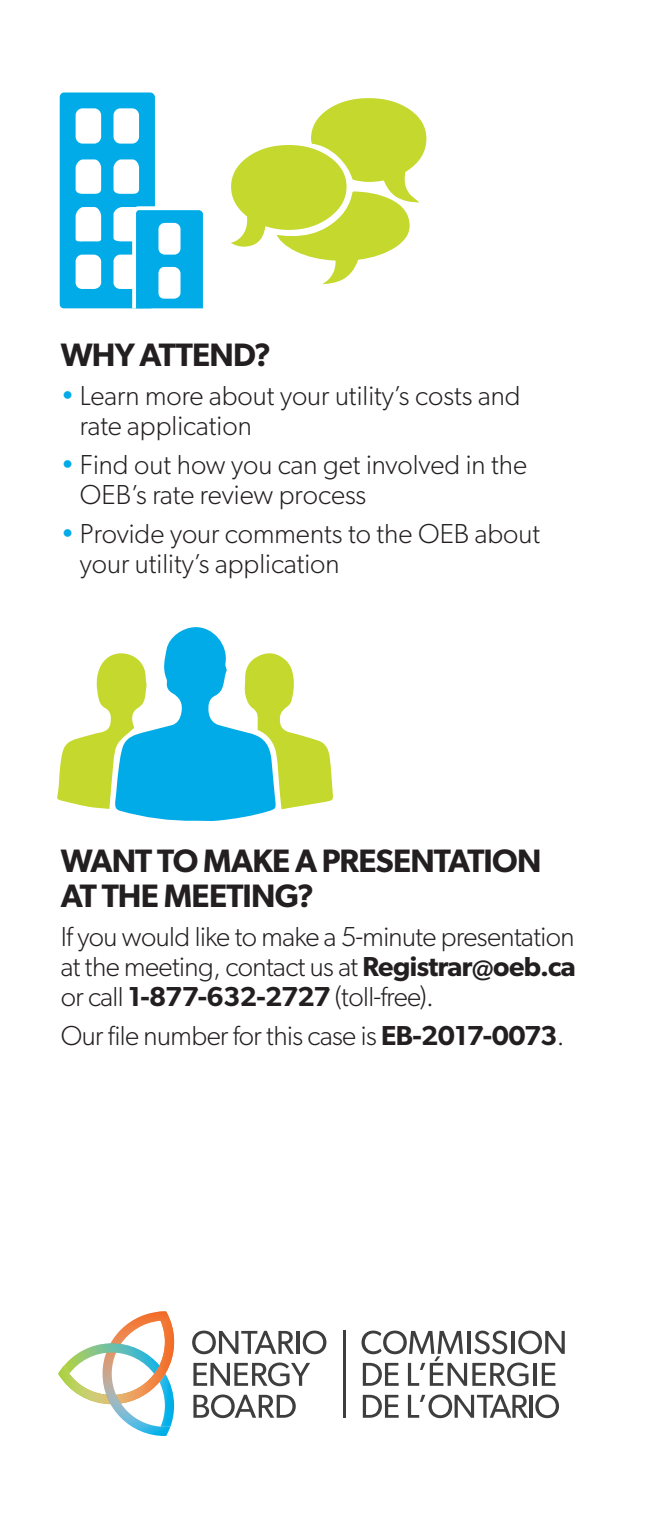
<style>
.page{position:relative;width:653px;height:1530px;background:#fff}
.page>*{position:absolute;margin:0;border:0;box-sizing:border-box;transform-origin:0 0}
.body_copy{font:600 32.5px/35px "Gibson";letter-spacing:-.025em;color:#231f20}
.bulletted_list_purpl{font:300 27.5px/30px "Gibson";color:#231f20}
.body_copy-2{font:300 27.5px/30px "Gibson";letter-spacing:-.02em;color:#231f20;text-align:justify}
.s1{color:#00abe7}
.s2{font-weight:600}
</style>
<div class="page">
<div style="left:60px;top:93px;width:95px;height:215px;background:#00abe7;border-radius:4px"></div>
<svg style="left:76px;top:207px;width:25px;height:35px"></svg>
<div style="left:76px;top:255px;width:25px;height:34px;background:#fff;border-radius:7px"></div>
<div style="left:76px;top:108px;width:25px;height:36px;background:#fff;border-radius:7px"></div>
<svg style="left:76px;top:159px;width:25px;height:35px"></svg>
<div style="left:113px;top:108px;width:26px;height:36px;background:#fff;border-radius:7px"></div>
<svg style="left:113px;top:159px;width:26px;height:35px"></svg>
<svg style="left:113px;top:204px;width:91px;height:105px"></svg>
<div style="left:158px;top:223px;width:22px;height:32px;background:#fff;border-radius:6px"></div>
<div style="left:158px;top:267px;width:22px;height:32px;background:#fff;border-radius:6px"></div>
<svg style="left:231px;top:98px;width:196px;height:187px;fill:#c4d82d"></svg>
<svg style="left:57px;top:627px;width:276px;height:194px"></svg>
<svg style="left:361px;top:1331px;width:203px;height:55px"></svg>
<svg style="left:363px;top:1395px;width:35px;height:23px"></svg>
<svg style="left:408px;top:1394px;width:120px;height:24px"></svg>
<hr style="left:529px;top:1395px;width:4px;height:23px;background:#3e3e3f">
<svg style="left:535px;top:1394px;width:24px;height:24px"></svg>
<svg style="left:192px;top:1331px;width:102px;height:23px"></svg>
<hr style="left:296px;top:1331px;width:3px;height:23px;background:#3e3e3f">
<svg style="left:303px;top:1331px;width:23px;height:23px"></svg>
<svg style="left:193px;top:1363px;width:117px;height:23px"></svg>
<svg style="left:193px;top:1394px;width:103px;height:24px"></svg>
<hr style="left:343px;top:1330px;width:2px;height:88px;background:#3e3e3f">
<img style="left:170px;top:1404px;width:4px;height:24px">
<img style="left:107px;top:1404px;width:63px;height:32px">
<svg style="left:58px;top:1311px;width:116px;height:93px"></svg>
<p class="body_copy" style="left:61px;top:337px;width:212px">WHY ATTEND?</p>
<p class="bulletted_list_purpl" style="left:80px;top:380px;width:442px;text-indent:-19px"><span class="s1">•</span> Learn more about your utility’s costs and rate application</p>
<p class="bulletted_list_purpl" style="left:80px;top:449px;width:448px;text-indent:-19px"><span class="s1">•</span> Find out how you can get involved in the<br>OEB’s rate review process</p>
<p class="bulletted_list_purpl" style="left:80px;top:518px;width:461px;text-indent:-19px"><span class="s1">•</span> Provide your comments to the OEB about your utility’s application</p>
<p class="body_copy" style="left:61px;top:842px;width:482px">WANT TO MAKE A PRESENTATION<br>AT THE MEETING?</p>
<p class="body_copy-2" style="left:61px;top:921px;width:516px">If you would like to make a 5-minute presentation at the meeting, contact us at <span class="s2">Registrar@oeb.ca </span>or call <span class="s2">1-877-632-2727</span> (toll-free).</p>
<p class="body_copy-2" style="left:61px;top:1020px;width:505px">Our file number for this case is <span class="s2">EB-2017-0073</span>.</p>
</div>
